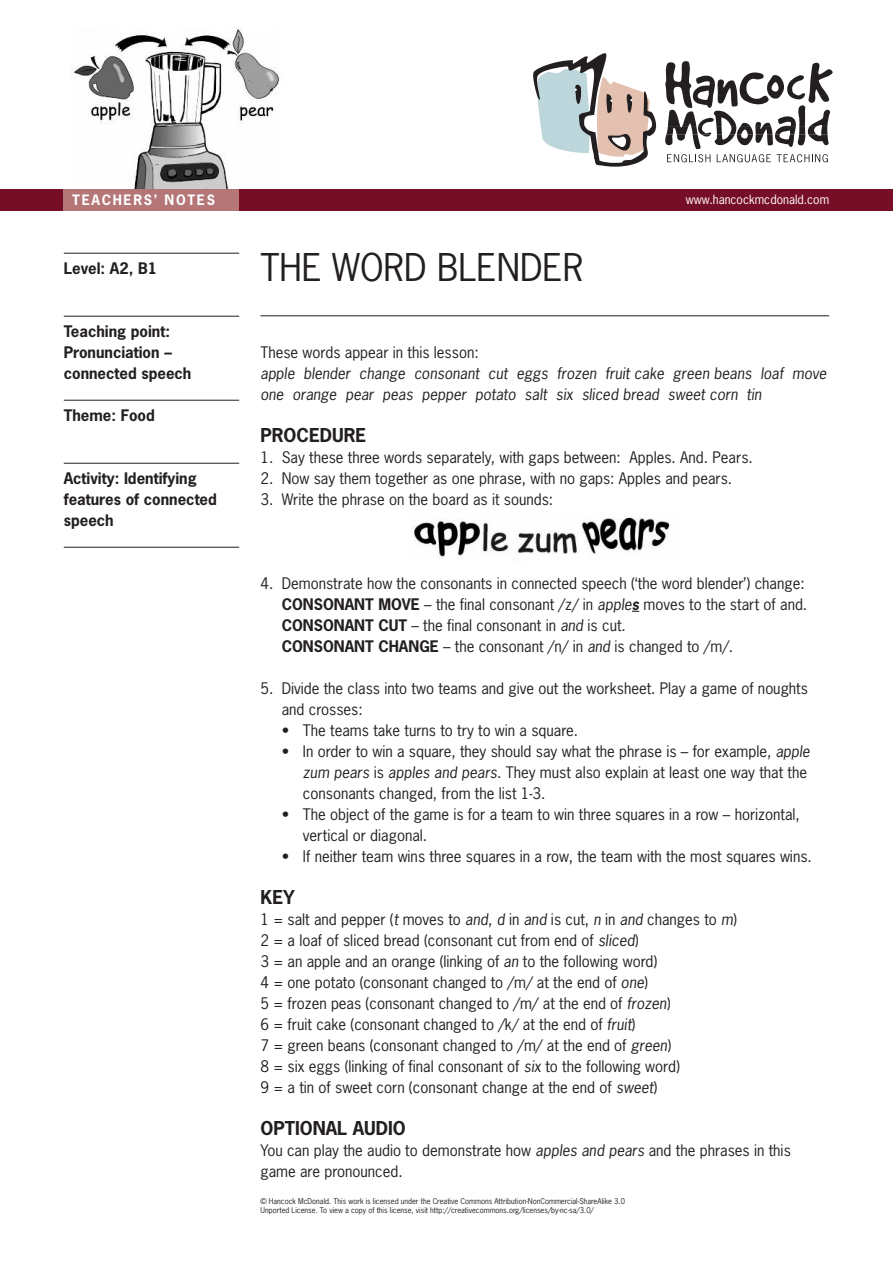
<style>
.page{position:relative;width:893px;height:1263px;background:#fff}
.page>*{position:absolute;margin:0;border:0;box-sizing:border-box;transform-origin:0 0}
.t1{font:36px "News Gothic";color:#231f20}
.t2{font:700 18px "News Gothic";color:#231f20}
.t3{font:15px/21px "News Gothic";color:#231f20}
.t4{font:italic 15px/21px "News Gothic";letter-spacing:.005em;color:#231f20}
.t5{font:700 15px/21px "News Gothic";color:#231f20}
.t6{font:700 13.5px "News Gothic";letter-spacing:.125em;color:#fff}
.t7{font:12px "News Gothic";color:#fff}
.t8{font:7.5px/9px "News Gothic";color:#231f20}
.s1{font-weight:700}
.s2{font-style:italic}
.s3{font-weight:700;font-style:italic}
</style>
<div class="page">
<img style="left:411px;top:517px;width:259px;height:41px">
<img style="left:71px;top:27px;width:231px;height:163px">
<svg style="left:533px;top:53px;width:123px;height:114px"></svg>
<svg style="left:665px;top:61px;width:168px;height:101px"></svg>
<hr style="left:64px;top:253px;width:175px;height:1px;background:#231f20">
<hr style="left:64px;top:316px;width:175px;height:1px;background:#231f20">
<hr style="left:64px;top:400px;width:175px;height:1px;background:#231f20">
<hr style="left:64px;top:463px;width:175px;height:1px;background:#231f20">
<hr style="left:64px;top:547px;width:175px;height:1px;background:#231f20">
<div style="left:0;top:190px;width:893px;height:21px;background:#770e28"></div>
<div style="left:64px;top:190px;width:175px;height:21px;background:#b47677"></div>
<hr style="left:260px;top:315px;width:569px;height:1px;background:#231f20">
<p class="t6" style="left:72px;top:192px;width:144px">TEACHERS’ NOTES</p>
<p class="t7" style="left:686px;top:192px;width:145px">www.hancockmcdonald.com</p>
<p class="t5" style="left:64px;top:258px;width:95px">Level: A2, B1</p>
<p class="t5" style="left:64px;top:321px;width:129px">Teaching point:<br>Pronunciation – connected speech</p>
<p class="t5" style="left:64px;top:405px;width:93px">Theme: Food</p>
<p class="t5" style="left:64px;top:468px;width:155px">Activity: Identifying features of connected speech</p>
<h1 class="t1" style="left:260px;top:247px;width:324px">THE WORD BLENDER</h1>
<p class="t3" style="left:260px;top:342px;width:220px">These words appear in this lesson:</p>
<p class="t4" style="left:260px;top:363px;width:568px">apple blender change consonant cut eggs frozen fruit cake green beans loaf move one orange pear peas pepper potato salt six sliced bread sweet corn tin</p>
<p class="t2" style="left:260px;top:425px;width:107px">PROCEDURE</p>
<p class="t3" style="left:260px;top:447px;width:494px">1. Say these three words separately, with gaps between: Apples. And. Pears.</p>
<p class="t3" style="left:260px;top:468px;width:473px">2. Now say them together as one phrase, with no gaps: Apples and pears.</p>
<p class="t3" style="left:260px;top:489px;width:294px">3. Write the phrase on the board as it sounds:</p>
<p class="t3" style="left:282px;top:573px;width:527px;text-indent:-21px">4. Demonstrate how the consonants in connected speech (‘the word blender’) change:<br><span class="s1">CONSONANT MOVE</span> – the final consonant /z/ in <span class="s2">apple</span><span class="s3">s</span> moves to the start of and.<br><span class="s1">CONSONANT CUT</span> – the final consonant in <span class="s2">and</span> is cut.<br><span class="s1">CONSONANT CHANGE</span> – the consonant /n/ in <span class="s2">and</span> is changed to /m/.</p>
<p class="t3" style="left:282px;top:678px;width:528px;text-indent:-21px">5. Divide the class into two teams and give out the worksheet. Play a game of noughts and crosses:</p>
<p class="t3" style="left:282px;top:720px;width:298px">• The teams take turns to try to win a square.</p>
<p class="t3" style="left:303px;top:741px;width:508px;text-indent:-21px">• In order to win a square, they should say what the phrase is – for example, <span class="s2">apple zum pears</span> is <span class="s2">apples and pears</span>. They must also explain at least one way that the consonants changed, from the list 1-3.</p>
<p class="t3" style="left:303px;top:804px;width:498px;text-indent:-21px">• The object of the game is for a team to win three squares in a row – horizontal, vertical or diagonal.</p>
<p class="t3" style="left:282px;top:846px;width:532px">• If neither team wins three squares in a row, the team with the most squares wins.</p>
<p class="t2" style="left:260px;top:887px;width:36px">KEY</p>
<p class="t3" style="left:260px;top:909px;width:478px">1 = salt and pepper (<span class="s2">t</span> moves to <span class="s2">and</span>, <span class="s2">d</span> in <span class="s2">and</span> is cut, <span class="s2">n</span> in <span class="s2">and</span> changes to <span class="s2">m</span>)<br>2 = a loaf of sliced bread (consonant cut from end of <span class="s2">sliced</span>)<br>3 = an apple and an orange (linking of <span class="s2">an</span> to the following word)<br>4 = one potato (consonant changed to /m/ at the end of <span class="s2">one</span>)<br>5 = frozen peas (consonant changed to /m/ at the end of <span class="s2">frozen</span>)<br>6 = fruit cake (consonant changed to /k/ at the end of <span class="s2">fruit</span>)<br>7 = green beans (consonant changed to /m/ at the end of <span class="s2">green</span>)<br>8 = six eggs (linking of final consonant of <span class="s2">six</span> to the following word)<br>9 = a tin of sweet corn (consonant change at the end of <span class="s2">sweet</span>)</p>
<p class="t2" style="left:260px;top:1118px;width:147px">OPTIONAL AUDIO</p>
<p class="t3" style="left:260px;top:1140px;width:532px">You can play the audio to demonstrate how <span class="s2">apples and pears</span> and the phrases in this game are pronounced.</p>
<p class="t8" style="left:260px;top:1197px;width:366px">© Hancock McDonald. This work is licensed under the Creative Commons Attribution-NonCommercial-ShareAlike 3.0<br>Unported License. To view a copy of this license, visit http://creativecommons.org/licenses/by-nc-sa/3.0/</p>
</div>
